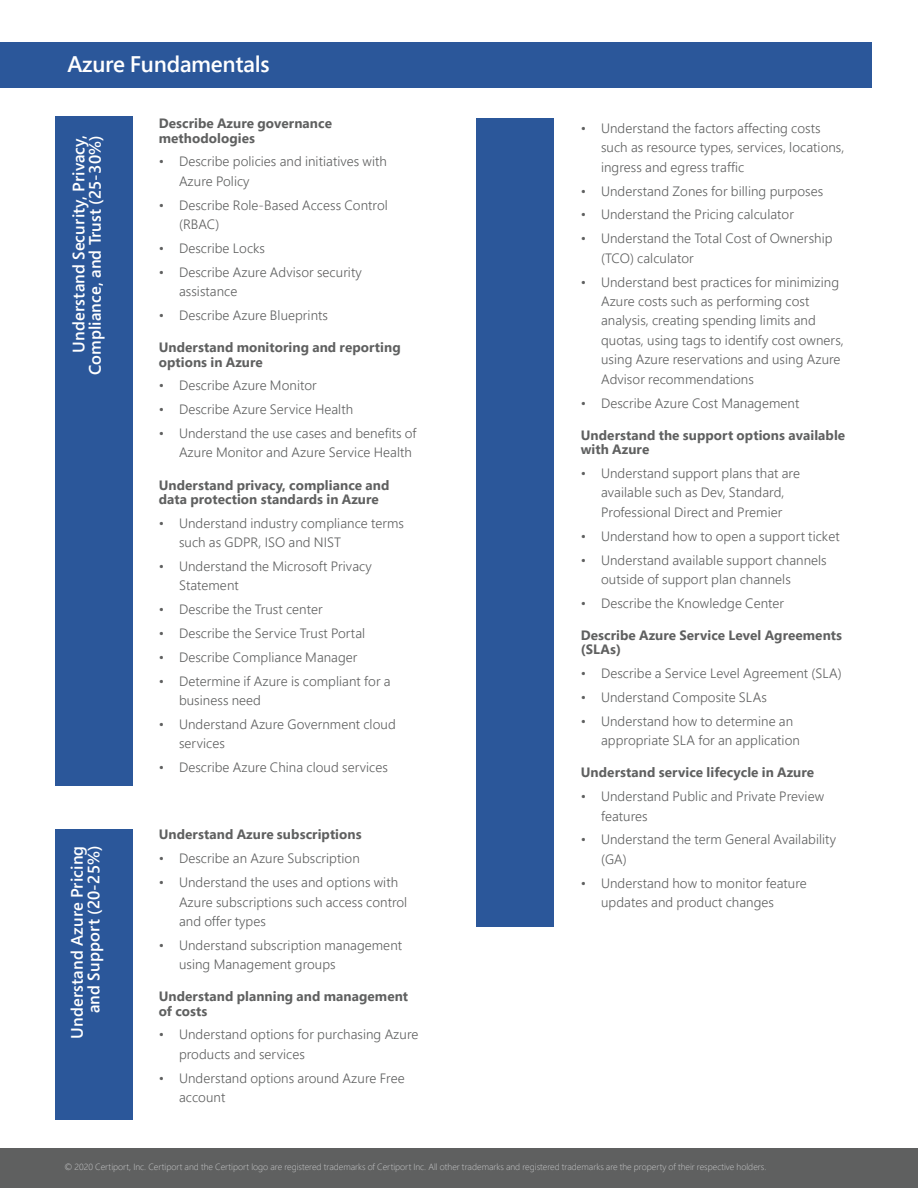
<style>
.page{position:relative;width:918px;height:1188px;background:#fff}
.page>*{position:absolute;margin:0;border:0;box-sizing:border-box;transform-origin:0 0}
.t1{font:600 22.5px "Segoe Pro";letter-spacing:-.01em;color:#fff}
.t2{font:600 16.5px/16.5px "Segoe Pro";letter-spacing:.01em;color:#fff;text-align:right}
.t3{font:300 13.5px/19.5px "Segoe Pro";letter-spacing:.005em;color:#5f6060}
.t4{font:700 13.5px/14.2px "Segoe Pro";letter-spacing:.005em;color:#5f6060}
.t5{font:300 9px "Segoe Pro";color:#c9cacb}
</style>
<div class="page">
<div style="left:0;top:1148px;width:918px;height:40px;background:#5f6060"></div>
<div style="left:0;top:42px;width:871px;height:45px;background:#2b579a"></div>
<div style="left:56px;top:117px;width:77px;height:669px;background:#2b579a"></div>
<div style="left:56px;top:830px;width:77px;height:290px;background:#2b579a"></div>
<div style="left:476px;top:118px;width:78px;height:809px;background:#2b579a"></div>
<h1 class="t1" style="left:68px;top:48px;width:204px">Azure Fundamentals</h1>
<p class="t2" style="left:70px;top:375px;width:241px;rotate:-90deg">Understand Security, Privacy,<br>Compliance, and Trust (25-30%)</p>
<p class="t2" style="left:68px;top:1039px;width:195px;rotate:-90deg">Understand Azure Pricing and Support (20-25%)</p>
<p class="t4" style="left:159px;top:116px;width:175px">Describe Azure governance methodologies</p>
<p class="t3" style="left:179px;top:152px;width:209px;text-indent:-20px">• Describe policies and initiatives with<br>Azure Policy</p>
<p class="t3" style="left:179px;top:195px;width:210px;text-indent:-20px">• Describe Role-Based Access Control (RBAC)</p>
<p class="t3" style="left:159px;top:238px;width:108px">• Describe Locks</p>
<p class="t3" style="left:179px;top:262px;width:184px;text-indent:-20px">• Describe Azure Advisor security assistance</p>
<p class="t3" style="left:159px;top:305px;width:171px">• Describe Azure Blueprints</p>
<p class="t4" style="left:159px;top:340px;width:244px">Understand monitoring and reporting options in Azure</p>
<p class="t3" style="left:159px;top:375px;width:160px">• Describe Azure Monitor</p>
<p class="t3" style="left:159px;top:399px;width:196px">• Describe Azure Service Health</p>
<p class="t3" style="left:179px;top:423px;width:239px;text-indent:-20px">• Understand the use cases and benefits of<br>Azure Monitor and Azure Service Health</p>
<p class="t4" style="left:159px;top:477px;width:232px">Understand privacy, compliance and data protection standards in Azure</p>
<p class="t3" style="left:179px;top:513px;width:226px;text-indent:-20px">• Understand industry compliance terms such as GDPR, ISO and NIST</p>
<p class="t3" style="left:179px;top:556px;width:194px;text-indent:-20px">• Understand the Microsoft Privacy<br>Statement</p>
<p class="t3" style="left:159px;top:599px;width:165px">• Describe the Trust center</p>
<p class="t3" style="left:159px;top:623px;width:208px">• Describe the Service Trust Portal</p>
<p class="t3" style="left:159px;top:647px;width:200px">• Describe Compliance Manager</p>
<p class="t3" style="left:179px;top:671px;width:213px;text-indent:-20px">• Determine if Azure is compliant for a business need</p>
<p class="t3" style="left:179px;top:714px;width:218px;text-indent:-20px">• Understand Azure Government cloud services</p>
<p class="t3" style="left:159px;top:757px;width:231px">• Describe Azure China cloud services</p>
<p class="t4" style="left:159px;top:827px;width:204px">Understand Azure subscriptions</p>
<p class="t3" style="left:159px;top:848px;width:203px">• Describe an Azure Subscription</p>
<p class="t3" style="left:179px;top:872px;width:230px;text-indent:-20px">• Understand the uses and options with<br>Azure subscriptions such access control and offer types</p>
<p class="t3" style="left:179px;top:935px;width:225px;text-indent:-20px">• Understand subscription management using Management groups</p>
<p class="t4" style="left:159px;top:989px;width:251px">Understand planning and management of costs</p>
<p class="t3" style="left:179px;top:1025px;width:241px;text-indent:-20px">• Understand options for purchasing Azure products and services</p>
<p class="t3" style="left:179px;top:1068px;width:227px;text-indent:-20px">• Understand options around Azure Free account</p>
<p class="t3" style="left:601px;top:118px;width:245px;text-indent:-20px">• Understand the factors affecting costs such as resource types, services, locations, ingress and egress traffic</p>
<p class="t3" style="left:581px;top:181px;width:244px">• Understand Zones for billing purposes</p>
<p class="t3" style="left:581px;top:205px;width:215px">• Understand the Pricing calculator</p>
<p class="t3" style="left:601px;top:228px;width:233px;text-indent:-20px">• Understand the Total Cost of Ownership (TCO) calculator</p>
<p class="t3" style="left:601px;top:272px;width:244px;text-indent:-20px">• Understand best practices for minimizing Azure costs such as performing cost analysis, creating spending limits and quotas, using tags to identify cost owners, using Azure reservations and using Azure Advisor recommendations</p>
<p class="t3" style="left:581px;top:393px;width:220px">• Describe Azure Cost Management</p>
<p class="t4" style="left:581px;top:428px;width:266px">Understand the support options available with Azure</p>
<p class="t3" style="left:581px;top:463px;width:221px;text-align:center">• Understand support plans that are available such as Dev, Standard,<br>Professional Direct and Premier</p>
<p class="t3" style="left:581px;top:526px;width:260px">• Understand how to open a support ticket</p>
<p class="t3" style="left:601px;top:550px;width:227px;text-indent:-20px">• Understand available support channels outside of support plan channels</p>
<p class="t3" style="left:581px;top:593px;width:205px">• Describe the Knowledge Center</p>
<p class="t4" style="left:581px;top:628px;width:263px">Describe Azure Service Level Agreements (SLAs)</p>
<p class="t3" style="left:581px;top:663px;width:262px">• Describe a Service Level Agreement (SLA)</p>
<p class="t3" style="left:581px;top:687px;width:188px">• Understand Composite SLAs</p>
<p class="t3" style="left:601px;top:711px;width:200px;text-indent:-20px">• Understand how to determine an appropriate SLA for an application</p>
<p class="t4" style="left:581px;top:765px;width:235px">Understand service lifecycle in Azure</p>
<p class="t3" style="left:601px;top:786px;width:225px;text-indent:-20px">• Understand Public and Private Preview features</p>
<p class="t3" style="left:601px;top:829px;width:236px;text-indent:-20px">• Understand the term General Availability (GA)</p>
<p class="t3" style="left:601px;top:873px;width:207px;text-indent:-20px">• Understand how to monitor feature updates and product changes</p>
<p class="t5" style="left:64px;top:1160px;width:703px">© 2020 Certiport, Inc. Certiport and the Certiport logo are registered trademarks of Certiport Inc. All other trademarks and registered trademarks are the property of their respective holders.</p>
</div>
